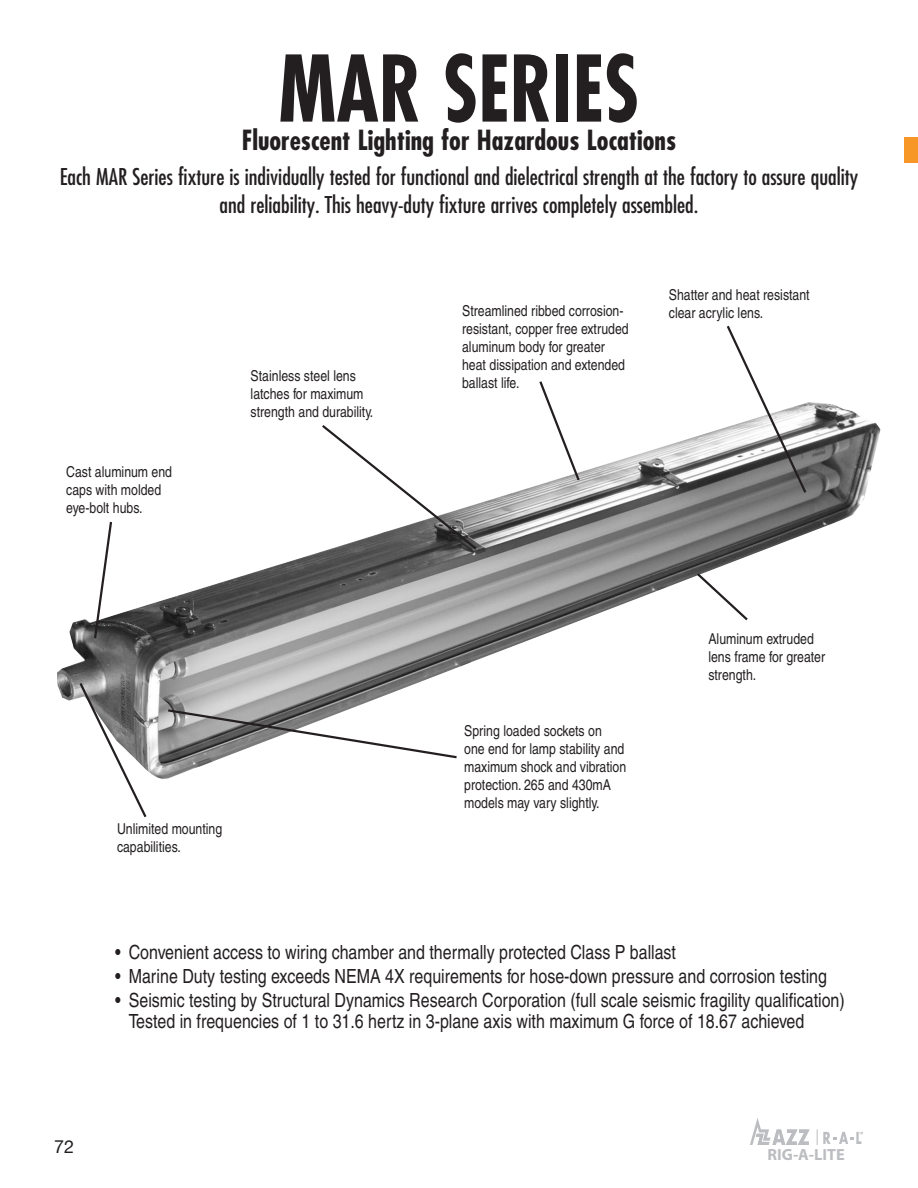
<style>
.page{position:relative;width:918px;height:1188px;background:#fff}
.page>*{position:absolute;margin:0;border:0;box-sizing:border-box;transform-origin:0 0}
.FEATURE_Head{font:700 condensed 89.1px "Futura";color:#231f20;scale:.9 1}
.FEATURE_Subhead{font:700 condensed 27px "Futura";color:#231f20}
.Feature_2nd_Subhead{font:condensed 22.5px/28.5px "Futura";color:#231f20;text-align:center}
.FEATURE_bullet{font:condensed 19.5px/21px "Helvetica";color:#231f20}
.t1{font:18px "Helvetica Neue";color:#231f20}
.t2{font:700 16.2px "Myriad Pro";color:#bcbdc0}
.FEATURE_Callout{font:condensed 15px/18px "Helvetica";color:#231f20}
</style>
<div class="page">
<div style="left:904px;top:137px;width:14px;height:26px;background:#f79727"></div>
<img style="left:57px;top:402px;width:824px;height:377px">
<svg style="left:537px;top:381px;width:45px;height:102px"></svg>
<svg style="left:725px;top:325px;width:83px;height:170px"></svg>
<svg style="left:320px;top:423px;width:159px;height:129px"></svg>
<svg style="left:166px;top:708px;width:293px;height:52px"></svg>
<svg style="left:77px;top:680px;width:72px;height:138px"></svg>
<svg style="left:93px;top:519px;width:21px;height:122px"></svg>
<svg style="left:823px;top:1132px;width:40px;height:12px"></svg>
<svg style="left:750px;top:1118px;width:60px;height:27px"></svg>
<svg style="left:695px;top:571px;width:55px;height:52px"></svg>
<p class="FEATURE_Head" style="left:279px;top:31px;width:402px">MAR SERIES</p>
<p class="FEATURE_Subhead" style="left:242px;top:123px;width:436px">Fluorescent Lighting for Hazardous Locations</p>
<p class="Feature_2nd_Subhead" style="left:60px;top:162px;width:800px">Each MAR Series fixture is individually tested for functional and dielectrical strength at the factory to assure quality and reliability. This heavy-duty fixture arrives completely assembled.</p>
<p class="FEATURE_Callout" style="left:66px;top:463px;width:107px">Cast aluminum end caps with molded eye-bolt hubs.</p>
<p class="FEATURE_Callout" style="left:251px;top:367px;width:124px">Stainless steel lens latches for maximum strength and durability.</p>
<p class="FEATURE_Callout" style="left:117px;top:819px;width:107px">Unlimited mounting capabilities.</p>
<p class="FEATURE_Callout" style="left:462px;top:302px;width:168px">Streamlined ribbed corrosion&shy;resistant, copper free extruded aluminum body for greater heat dissipation and extended ballast life.</p>
<p class="FEATURE_Callout" style="left:669px;top:286px;width:142px">Shatter and heat resistant clear acrylic lens.</p>
<p class="FEATURE_Callout" style="left:464px;top:722px;width:164px">Spring loaded sockets on<br>one end for lamp stability and maximum shock and vibration protection. 265 and 430mA models may vary slightly.</p>
<p class="FEATURE_Callout" style="left:708px;top:630px;width:118px">Aluminum extruded lens frame for greater strength.</p>
<p class="FEATURE_bullet" style="left:115px;top:941px;width:562px">• Convenient access to wiring chamber and thermally protected Class P ballast</p>
<p class="FEATURE_bullet" style="left:115px;top:965px;width:713px">• Marine Duty testing exceeds NEMA 4X requirements for hose-down pressure and corrosion testing</p>
<p class="FEATURE_bullet" style="left:129px;top:989px;width:718px;text-indent:-14px">• Seismic testing by Structural Dynamics Research Corporation (full scale seismic fragility qualification)<br>Tested in frequencies of 1 to 31.6 hertz in 3-plane axis with maximum G force of 18.67 achieved</p>
<p class="t1" style="left:54px;top:1136px;width:22px">72</p>
<p class="t2" style="left:768px;top:1146px;width:79px">RIG-A-LITE</p>
</div>
